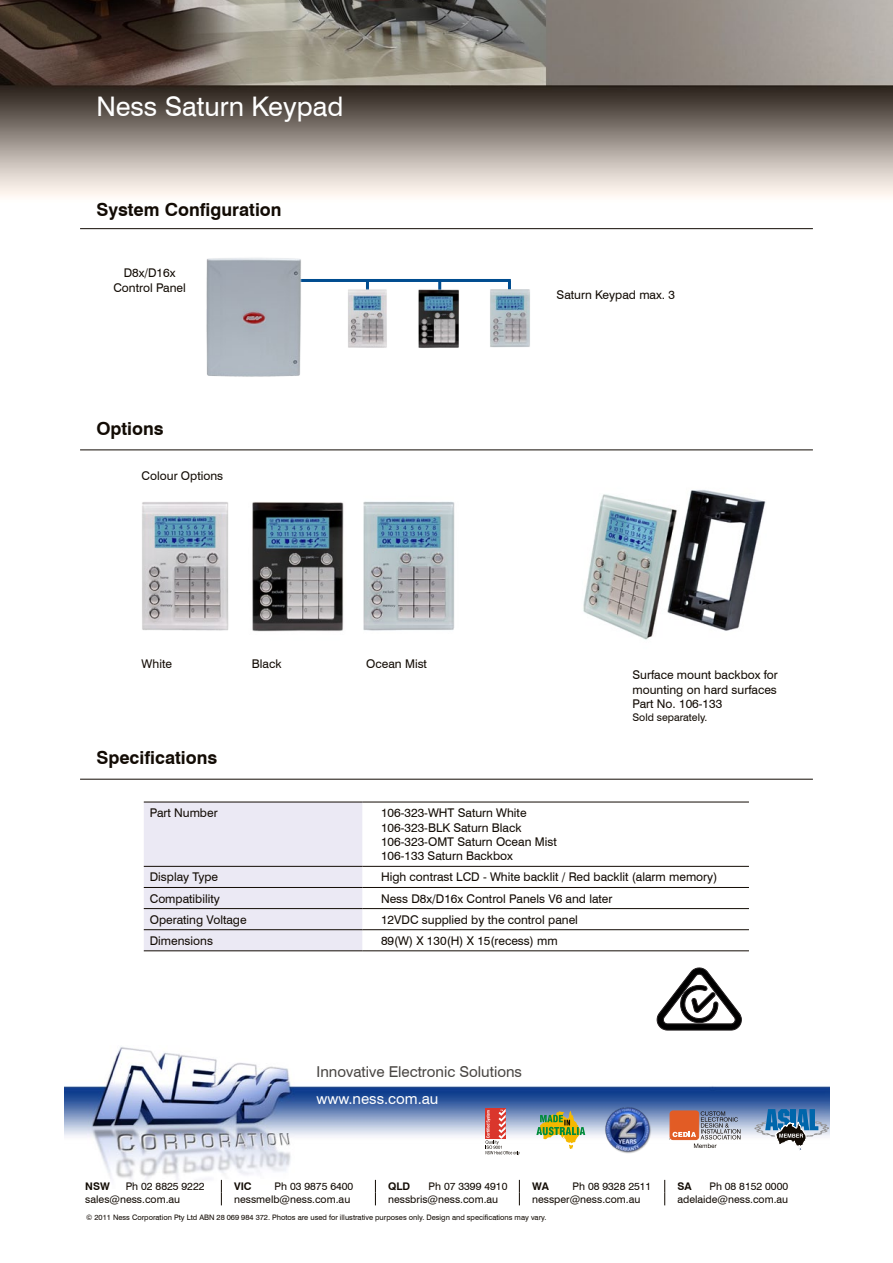
<style>
.page{position:relative;width:893px;height:1263px;background:#fff}
.page>*{position:absolute;margin:0;border:0;box-sizing:border-box;transform-origin:0 0}
.t1{font:27px "Swiss 721 BT";color:#fff}
.t2{font:700 18px "Swiss 721 BT";color:#120b04}
.t3{font:15px "Swiss 721 BT";color:#494643}
.t4{font:15px "Swiss 721 BT";color:#fff}
.t5{font:12px/14.4px "Swiss 721 BT";color:#120b04}
.t6{font:10.5px "Swiss 721 BT";color:#120b04}
.t7{font:700 10.5px "Swiss 721 BT";color:#120b04}
.t8{font:7.5px "Swiss 721 BT";color:#120b04}
</style>
<div class="page">
<img style="left:0;top:0;width:893px;height:888px">
<img style="left:249px;top:492px;width:101px;height:149px">
<img style="left:363px;top:484px;width:96px;height:159px">
<img style="left:135px;top:492px;width:101px;height:150px">
<div style="left:144px;top:803px;width:218px;height:147px;background:#ebe9f4"></div>
<hr style="left:144px;top:802px;width:218px;height:1px;background:#120b04">
<hr style="left:362px;top:802px;width:387px;height:1px;background:#120b04">
<hr style="left:144px;top:866px;width:218px;height:1px;background:#120b04">
<hr style="left:362px;top:866px;width:387px;height:1px;background:#120b04">
<hr style="left:144px;top:887px;width:218px;height:1px;background:#120b04">
<hr style="left:362px;top:887px;width:387px;height:1px;background:#120b04">
<hr style="left:144px;top:908px;width:218px;height:1px;background:#120b04">
<hr style="left:362px;top:908px;width:387px;height:1px;background:#120b04">
<hr style="left:144px;top:929px;width:218px;height:1px;background:#120b04">
<hr style="left:362px;top:929px;width:387px;height:1px;background:#120b04">
<hr style="left:144px;top:950px;width:218px;height:1px;background:#120b04">
<hr style="left:362px;top:950px;width:387px;height:1px;background:#120b04">
<hr style="left:275px;top:279px;width:236px;height:3px;background:#004d90">
<hr style="left:366px;top:280px;width:3px;height:16px;background:#004d90">
<hr style="left:438px;top:280px;width:3px;height:16px;background:#004d90">
<hr style="left:80px;top:228px;width:733px;height:1px;background:#120b04">
<hr style="left:80px;top:449px;width:733px;height:1px;background:#120b04">
<hr style="left:80px;top:779px;width:733px;height:1px;background:#120b04">
<img style="left:64px;top:1047px;width:766px;height:141px">
<svg style="left:485px;top:1109px;width:35px;height:46px"></svg>
<svg style="left:536px;top:1111px;width:49px;height:38px"></svg>
<img style="left:602px;top:1104px;width:51px;height:51px">
<svg style="left:669px;top:1111px;width:71px;height:37px"></svg>
<svg style="left:754px;top:1109px;width:75px;height:41px"></svg>
<svg style="left:221px;top:1180px;width:1px;height:25px"></svg>
<svg style="left:375px;top:1180px;width:1px;height:25px"></svg>
<svg style="left:519px;top:1180px;width:1px;height:25px"></svg>
<svg style="left:664px;top:1180px;width:1px;height:25px"></svg>
<img style="left:571px;top:476px;width:202px;height:179px">
<img style="left:197px;top:251px;width:116px;height:136px">
<img style="left:417px;top:285px;width:45px;height:67px">
<img style="left:490px;top:282px;width:42px;height:71px">
<img style="left:345px;top:285px;width:45px;height:67px">
<svg style="left:656px;top:967px;width:86px;height:63px"></svg>
<h1 class="t1" style="left:96px;top:90px;width:249px">Ness Saturn Keypad</h1>
<h2 class="t2" style="left:96px;top:199px;width:187px">System Configuration</h2>
<p class="t5" style="left:113px;top:266px;width:74px;text-align:center">D8x/D16x<br>Control Panel</p>
<h2 class="t2" style="left:96px;top:417px;width:69px">Options</h2>
<p class="t5" style="left:142px;top:469px;width:83px">Colour Options</p>
<p class="t5" style="left:142px;top:656px;width:32px">White</p>
<h2 class="t2" style="left:96px;top:747px;width:123px">Specifications</h2>
<p class="t5" style="left:252px;top:656px;width:31px">Black</p>
<p class="t5" style="left:366px;top:656px;width:62px">Ocean Mist</p>
<p class="t5" style="left:557px;top:287px;width:120px">Saturn Keypad max. 3</p>
<p class="t5" style="left:632px;top:668px;width:147px;text-align:justify">Surface mount backbox for mounting on hard surfaces Part No. 106-133</p>
<p class="t6" style="left:632px;top:711px;width:76px">Sold separately.</p>
<p class="t5" style="left:150px;top:805px;width:69px">Part Number</p>
<p class="t5" style="left:381px;top:805px;width:177px">106-323-WHT Saturn White<br>106-323-BLK Saturn Black<br>106-323-OMT Saturn Ocean Mist<br>106-133 Saturn Backbox</p>
<p class="t5" style="left:150px;top:870px;width:70px">Display Type</p>
<p class="t5" style="left:381px;top:870px;width:338px">High contrast LCD - White backlit / Red backlit (alarm memory)</p>
<p class="t5" style="left:150px;top:891px;width:72px">Compatibility</p>
<p class="t5" style="left:381px;top:891px;width:233px">Ness D8x/D16x Control Panels V6 and later</p>
<p class="t5" style="left:150px;top:912px;width:98px">Operating Voltage</p>
<p class="t5" style="left:381px;top:912px;width:198px">12VDC supplied by the control panel</p>
<p class="t5" style="left:150px;top:933px;width:65px">Dimensions</p>
<p class="t5" style="left:381px;top:933px;width:178px">89(W) X 130(H) X 15(recess) mm</p>
<p class="t3" style="left:317px;top:1063px;width:207px">Innovative Electronic Solutions</p>
<p class="t4" style="left:317px;top:1090px;width:123px">www.ness.com.au</p>
<p class="t7" style="left:85px;top:1180px;width:26px">NSW</p>
<p class="t6" style="left:126px;top:1180px;width:80px">Ph 02 8825 9222</p>
<p class="t7" style="left:234px;top:1180px;width:19px">VIC</p>
<p class="t6" style="left:275px;top:1180px;width:80px">Ph 03 9875 6400</p>
<p class="t7" style="left:388px;top:1180px;width:24px">QLD</p>
<p class="t6" style="left:429px;top:1180px;width:80px">Ph 07 3399 4910</p>
<p class="t7" style="left:532px;top:1180px;width:18px">WA</p>
<p class="t6" style="left:572px;top:1180px;width:80px">Ph 08 9328 2511</p>
<p class="t7" style="left:677px;top:1180px;width:16px">SA</p>
<p class="t6" style="left:709px;top:1180px;width:80px">Ph 08 8152 0000</p>
<p class="t6" style="left:85px;top:1193px;width:96px">sales@ness.com.au</p>
<p class="t6" style="left:234px;top:1193px;width:118px">nessmelb@ness.com.au</p>
<p class="t6" style="left:388px;top:1193px;width:112px">nessbris@ness.com.au</p>
<p class="t6" style="left:532px;top:1193px;width:110px">nessper@ness.com.au</p>
<p class="t6" style="left:677px;top:1193px;width:112px">adelaide@ness.com.au</p>
<p class="t8" style="left:86px;top:1213px;width:462px">© 2011 Ness Corporation Pty Ltd ABN 28 069 984 372. Photos are used for illustrative purposes only. Design and specifications may vary.</p>
</div>
